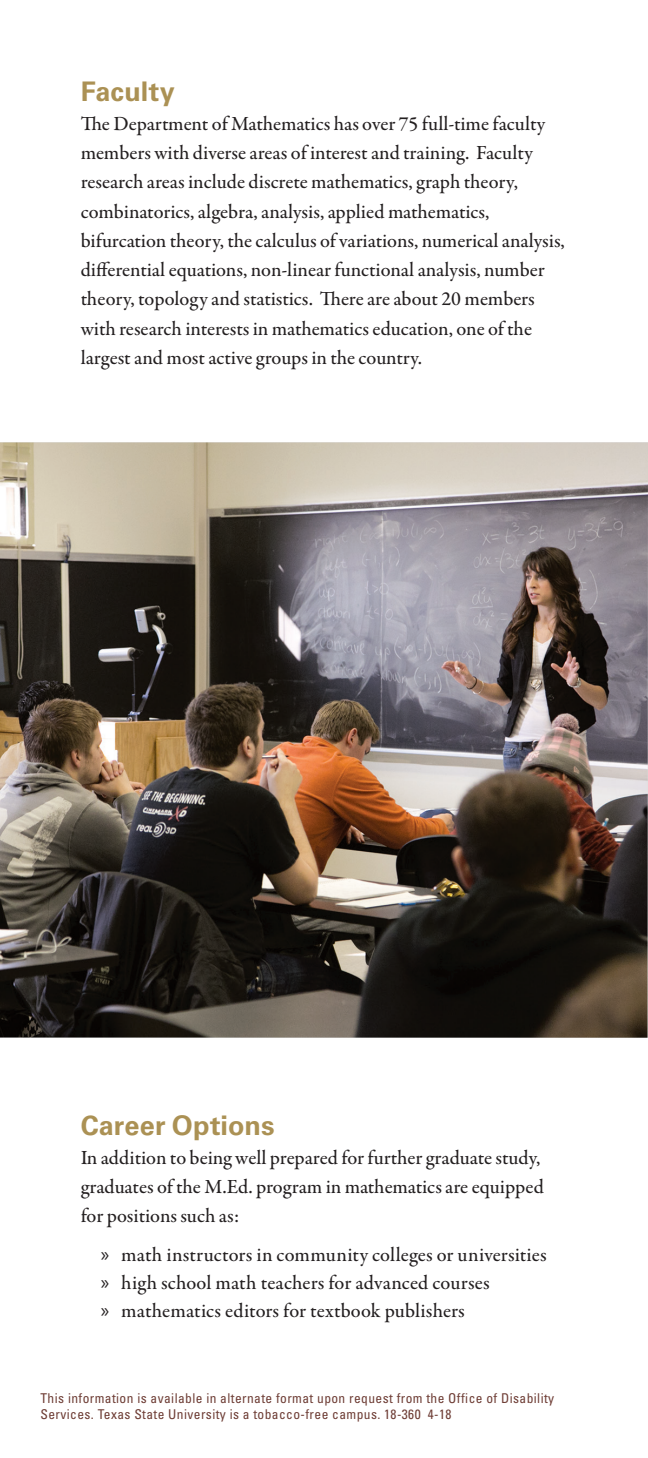
<style>
.page{position:relative;width:648px;height:1458px;background:#fff}
.page>*{position:absolute;margin:0;border:0;box-sizing:border-box;transform-origin:0 0}
.body_text{font:700 27px "Univers LT Std";letter-spacing:.005em;color:#ab9154}
.body_text-2{font:500 20.25px/29.2px "Garamond Premr Pro";color:#231f20}
.t1{font:condensed 13.5px/15.8px "Univers LT Std";letter-spacing:.03em;color:#6e3d35}
.s1{font-family:"Myriad Pro";font-weight:400}
</style>
<div class="page">
<hr style="left:647px;top:0;width:1px;height:849px;background:#efe9dc">
<img style="left:0;top:442px;width:648px;height:596px">
<p class="body_text" style="left:81px;top:75px;width:96px">Faculty</p>
<p class="body_text-2" style="left:81px;top:109px;width:486px">The Department of Mathematics has over 75 full-time faculty members with diverse areas of interest and training. Faculty research areas include discrete mathematics, graph theory, combinatorics, algebra, analysis, applied mathematics, bifurcation theory, the calculus of variations, numerical analysis, differential equations, non-linear functional analysis, number theory, topology and statistics. There are about 20 members with research interests in mathematics education, one of the largest and most active groups in the country.</p>
<p class="body_text" style="left:81px;top:1109px;width:196px">Career Options</p>
<p class="body_text-2" style="left:81px;top:1143px;width:465px">In addition to being well prepared for further graduate study, graduates of the M.Ed. program in mathematics are equipped for positions such as:</p>
<p class="body_text-2" style="left:101px;top:1240px;width:447px"><span class="s1">»</span> math instructors in community colleges or universities</p>
<p class="body_text-2" style="left:101px;top:1268px;width:390px"><span class="s1">»</span> high school math teachers for advanced courses</p>
<p class="body_text-2" style="left:101px;top:1296px;width:365px"><span class="s1">»</span> mathematics editors for textbook publishers</p>
<p class="t1" style="left:40px;top:1390px;width:515px">This information is available in alternate format upon request from the Office of Disability<br>Services. Texas State University is a tobacco-free campus. 18-360 4-18</p>
</div>
